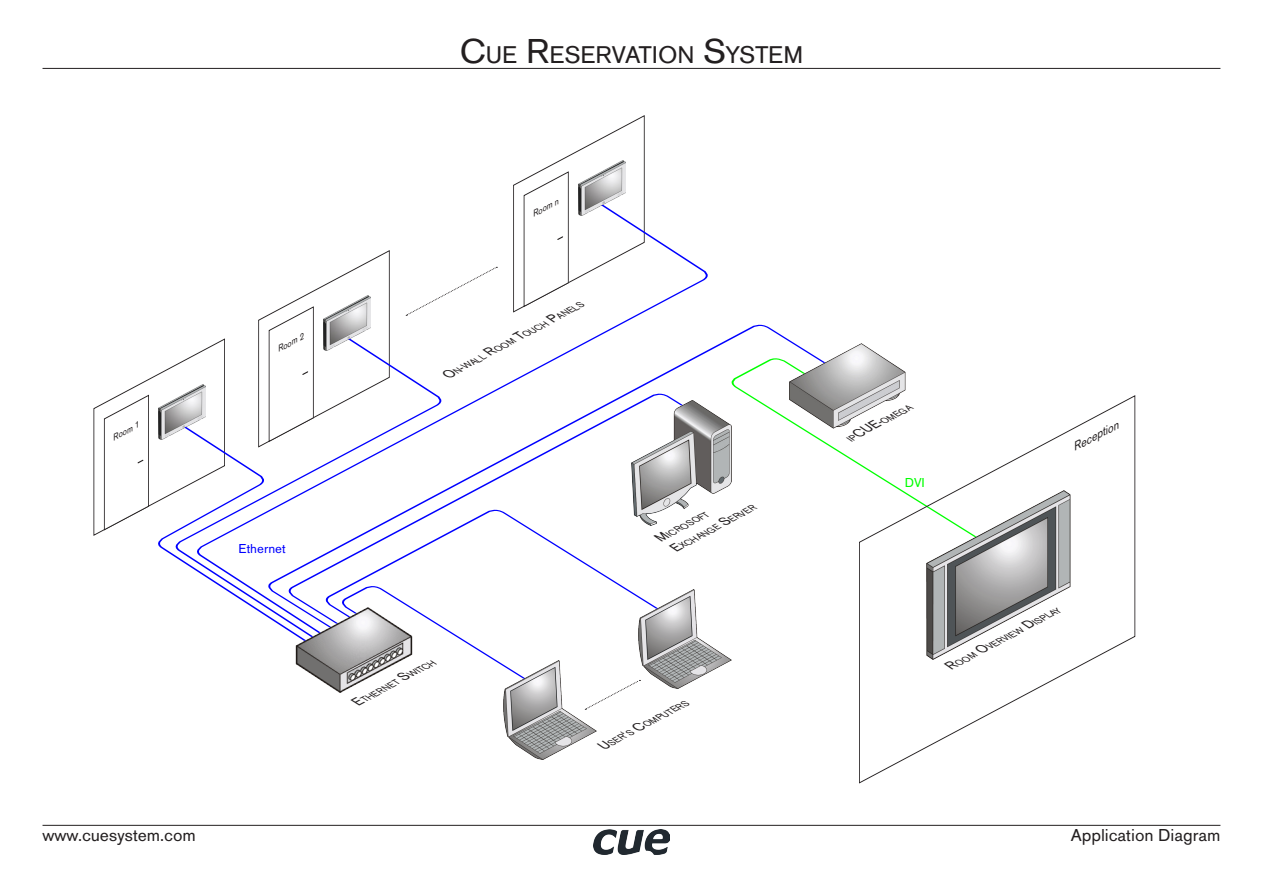
<style>
.page{position:relative;width:1263px;height:893px;background:#fff}
.page>*{position:absolute;margin:0;border:0;box-sizing:border-box;transform-origin:0 0}
.Heading_1{font:25.2px "Accius TOT";color:#231f20}
.Text{font:18px "Accius TOT";color:#231f20}
.Text-2{font:13.5px "Accius TOT";color:#00f}
.Text-3{font:13.5px "Accius TOT";color:#0f0}
.t1{font:italic 12px "Accius TOT";color:#231f20}
.Text-4{font:italic 9.45px "Accius TOT";color:#231f20}
.t2{font:italic 9px "Accius TOT";color:#231f20}
.s1{font-size:36px}
.s2{font-size:13.5px}
</style>
<div class="page">
<img style="left:594px;top:829px;width:75px;height:26px">
<hr style="left:43px;top:825px;width:1177px;height:1px;background:#231f20">
<hr style="left:43px;top:68px;width:1177px;height:1px;background:#231f20">
<svg style="left:461px;top:640px;width:42px;height:26px"></svg>
<img style="left:638px;top:636px;width:93px;height:52px">
<img style="left:503px;top:661px;width:93px;height:98px">
<svg style="left:585px;top:680px;width:55px;height:30px"></svg>
<svg style="left:513px;top:115px;width:132px;height:87px"></svg>
<svg style="left:93px;top:202px;width:749px;height:434px"></svg>
<img style="left:579px;top:161px;width:46px;height:55px">
<img style="left:296px;top:608px;width:117px;height:85px">
<svg style="left:859px;top:395px;width:276px;height:388px"></svg>
<img style="left:790px;top:344px;width:116px;height:85px">
<p class="Heading_1" style="left:460px;top:41px;width:345px"><span class="s1">C</span>UE <span class="s1">R</span>ESERVATION <span class="s1">S</span>YSTEM</p>
<p class="t2" style="left:110px;top:434px;width:31px;rotate:-28deg">Room 1</p>
<p class="t2" style="left:275px;top:345px;width:31px;rotate:-28deg">Room 2</p>
<p class="t2" style="left:530px;top:210px;width:30px;rotate:-28deg">Room n</p>
<p class="Text-4" style="left:445px;top:371px;width:157px;rotate:-28deg"><span class="s2">O</span>n<span class="s2">-</span>wall <span class="s2">R</span>oom <span class="s2">T</span>ouc h <span class="s2">P</span>anels</p>
<p class="Text-2" style="left:239px;top:541px;width:49px">Ethernet</p>
<p class="Text-4" style="left:355px;top:698px;width:91px;rotate:-28deg"><span class="s2">E</span>thernet <span class="s2">S</span>witc h</p>
<p class="Text-4" style="left:672px;top:545px;width:93px;rotate:-28deg"><span class="s2">E</span>xc hange <span class="s2">S</span>erver</p>
<p class="Text-4" style="left:657px;top:534px;width:58px;rotate:-28deg"><span class="s2">M</span>icr osoft</p>
<p class="Text-4" style="left:600px;top:743px;width:99px;rotate:-28deg"><span class="s2">U</span>ser<span class="s2">‘</span>s <span class="s2">C</span>omputers</p>
<p class="Text-4" style="left:847px;top:434px;width:72px;rotate:-28deg">ip<span class="s2">CUE -</span>omega</p>
<p class="Text-3" style="left:905px;top:475px;width:22px">DVI</p>
<p class="t1" style="left:1069px;top:442px;width:52px;rotate:-28deg">Reception</p>
<p class="Text-4" style="left:947px;top:663px;width:127px;rotate:-28deg"><span class="s2">R</span>oom <span class="s2">O</span>verview <span class="s2">D</span>isplay</p>
<p class="Text" style="left:43px;top:825px;width:155px">www.cuesystem.com</p>
<p class="Text" style="left:1071px;top:825px;width:151px">Application Diagram</p>
</div>
